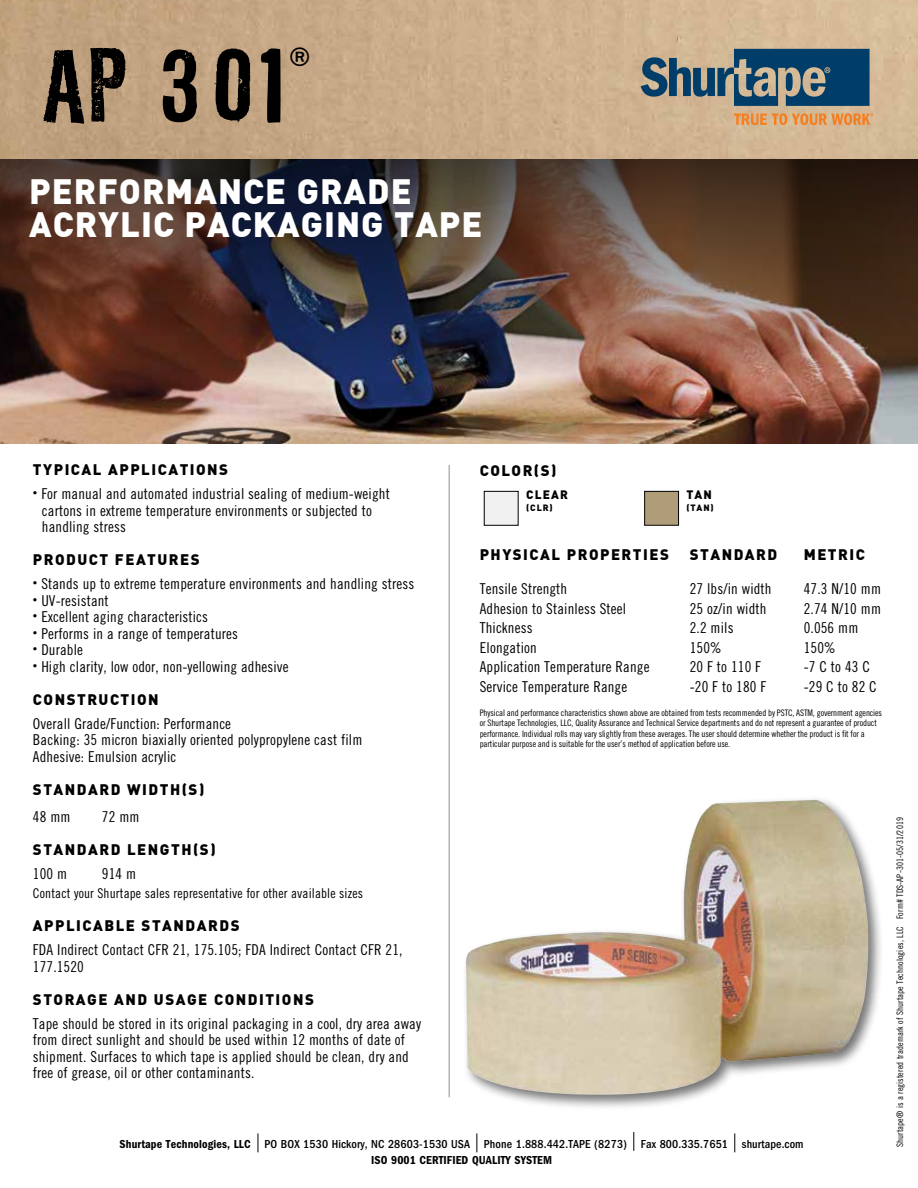
<style>
.page{position:relative;width:918px;height:1188px;background:#fff}
.page>*{position:absolute;margin:0;border:0;box-sizing:border-box;transform-origin:0 0}
.t1{font:93px "LL Rubber Grotesquecleaned";color:#000}
.t2{font:45.45px "Franklin Gothic";color:#000}
.t3{font:900 34.5px/33px "DIN";letter-spacing:.03em;color:#fff}
.t4{font:15px/16.5px "Trade Gothic Cond Eighteen";letter-spacing:.01em;color:#000}
.t5{font:900 15px "DIN";letter-spacing:.1em;color:#000}
.t6{font:13.5px "Trade Gothic Cond Eighteen";letter-spacing:.01em;color:#000}
.t7{font:500 condensed 12px/16.5px "Franklin Gothic";letter-spacing:.01em;color:#000;text-align:center}
.t8{font:900 12px "DIN";letter-spacing:.1em;color:#000}
.t9{font:9px/10.5px "Trade Gothic Cond Eighteen";letter-spacing:-.01em;color:#000}
.t10{font:9px "Trade Gothic Cond Eighteen";letter-spacing:.01em;color:#000}
.t11{font:900 9px "DIN";letter-spacing:.1em;color:#000}
.s1{font-weight:600}
</style>
<div class="page">
<img style="left:0;top:0;width:918px;height:160px">
<hr style="left:449px;top:465px;width:1px;height:632px;background:#8c8f90">
<img style="left:0;top:160px;width:918px;height:283px">
<div style="left:462px;top:796px;width:422px;height:315px;background:#000;opacity:.55"></div>
<img style="left:466px;top:800px;width:402px;height:295px">
<div style="left:484px;top:491px;width:34px;height:34px;background:#f1f1f2"></div>
<div style="left:645px;top:491px;width:34px;height:34px;background:#af9c78"></div>
<div style="left:644px;top:491px;width:35px;height:34px;border:1px solid #000"></div>
<svg style="left:641px;top:49px;width:229px;height:57px;background:#556e7a"></svg>
<svg style="left:734px;top:113px;width:139px;height:12px;background:#e39e5f"></svg>
<svg style="left:476px;top:1133px;width:1px;height:19px"></svg>
<svg style="left:258px;top:1133px;width:1px;height:19px"></svg>
<svg style="left:633px;top:1132px;width:1px;height:19px"></svg>
<svg style="left:734px;top:1133px;width:1px;height:19px"></svg>
<h1 class="t1" style="left:38px;top:31px;width:253px">AP 301</h1>
<h2 class="t2" style="left:288px;top:37px;width:36px">®</h2>
<h3 class="t3" style="left:29px;top:173px;width:455px">PERFORMANCE GRADE<br>ACRYLIC PACKAGING TAPE</h3>
<p class="t5" style="left:33px;top:460px;width:197px">TYPICAL APPLICATIONS</p>
<p class="t4" style="left:42px;top:485px;width:349px;text-indent:-9px"><sup>•</sup> For manual and automated industrial sealing of medium-weight cartons in extreme temperature environments or subjected to handling stress</p>
<p class="t5" style="left:33px;top:550px;width:168px">PRODUCT FEATURES</p>
<p class="t4" style="left:33px;top:575px;width:383px"><sup>•</sup> Stands up to extreme temperature environments and handling stress</p>
<p class="t4" style="left:33px;top:592px;width:77px"><sup>•</sup> UV-resistant</p>
<p class="t4" style="left:33px;top:608px;width:177px"><sup>•</sup> Excellent aging characteristics</p>
<p class="t4" style="left:33px;top:625px;width:207px"><sup>•</sup> Performs in a range of temperatures</p>
<p class="t4" style="left:33px;top:641px;width:52px"><sup>•</sup> Durable</p>
<p class="t4" style="left:33px;top:658px;width:257px"><sup>•</sup> High clarity, low odor, non-yellowing adhesive</p>
<p class="t5" style="left:33px;top:689px;width:127px">CONSTRUCTION</p>
<p class="t4" style="left:33px;top:715px;width:331px">Overall Grade/Function: Performance<br>Backing: 35 micron biaxially oriented polypropylene cast film<br>Adhesive: Emulsion acrylic</p>
<p class="t5" style="left:33px;top:779px;width:173px">STANDARD WIDTH(S)</p>
<p class="t4" style="left:33px;top:808px;width:39px">48 mm</p>
<p class="t4" style="left:102px;top:808px;width:39px">72 mm</p>
<p class="t5" style="left:33px;top:839px;width:184px">STANDARD LENGTH(S)</p>
<p class="t4" style="left:33px;top:865px;width:36px">100 m</p>
<p class="t4" style="left:102px;top:865px;width:36px">914 m</p>
<p class="t6" style="left:33px;top:885px;width:332px">Contact your Shurtape sales representative for other available sizes</p>
<p class="t5" style="left:33px;top:916px;width:208px">APPLICABLE STANDARDS</p>
<p class="t4" style="left:33px;top:941px;width:371px">FDA Indirect Contact CFR 21, 175.105; FDA Indirect Contact CFR 21,<br>177.1520</p>
<p class="t5" style="left:33px;top:989px;width:282px">STORAGE AND USAGE CONDITIONS</p>
<p class="t4" style="left:33px;top:1015px;width:390px">Tape should be stored in its original packaging in a cool, dry area away from direct sunlight and should be used within 12 months of date of shipment. Surfaces to which tape is applied should be clean, dry and free of grease, oil or other contaminants.</p>
<p class="t5" style="left:480px;top:460px;width:78px">COLOR(S)</p>
<p class="t8" style="left:526px;top:487px;width:43px">CLEAR</p>
<p class="t11" style="left:526px;top:502px;width:28px">(CLR)</p>
<p class="t8" style="left:686px;top:487px;width:27px">TAN</p>
<p class="t11" style="left:686px;top:502px;width:29px">(TAN)</p>
<p class="t5" style="left:480px;top:544px;width:191px">PHYSICAL PROPERTIES</p>
<p class="t5" style="left:690px;top:544px;width:89px">STANDARD</p>
<p class="t5" style="left:804px;top:544px;width:63px">METRIC</p>
<p class="t4" style="left:480px;top:581px;width:89px">Tensile Strength</p>
<p class="t4" style="left:690px;top:581px;width:83px">27 lbs/in width</p>
<p class="t4" style="left:804px;top:581px;width:79px">47.3 N/10 mm</p>
<p class="t4" style="left:480px;top:600px;width:148px">Adhesion to Stainless Steel</p>
<p class="t4" style="left:690px;top:600px;width:78px">25 oz/in width</p>
<p class="t4" style="left:804px;top:600px;width:79px">2.74 N/10 mm</p>
<p class="t4" style="left:480px;top:620px;width:54px">Thickness</p>
<p class="t4" style="left:690px;top:620px;width:45px">2.2 mils</p>
<p class="t4" style="left:804px;top:620px;width:56px">0.056 mm</p>
<p class="t4" style="left:480px;top:639px;width:59px">Elongation</p>
<p class="t4" style="left:690px;top:639px;width:34px">150%</p>
<p class="t4" style="left:804px;top:639px;width:34px">150%</p>
<p class="t4" style="left:480px;top:659px;width:171px">Application Temperature Range</p>
<p class="t4" style="left:690px;top:659px;width:73px">20 F to 110 F</p>
<p class="t4" style="left:804px;top:659px;width:68px">-7 C to 43 C</p>
<p class="t4" style="left:480px;top:678px;width:149px">Service Temperature Range</p>
<p class="t4" style="left:690px;top:678px;width:78px">-20 F to 180 F</p>
<p class="t4" style="left:804px;top:678px;width:75px">-29 C to 82 C</p>
<p class="t9" style="left:480px;top:707px;width:404px">Physical and performance characteristics shown above are obtained from tests recommended by PSTC, ASTM, government agencies or Shurtape Technologies, LLC, Quality Assurance and Technical Service departments and do not represent a guarantee of product performance. Individual rolls may vary slightly from these averages. The user should determine whether the product is fit for a particular purpose and is suitable for the user’s method of application before use.</p>
<p class="t7" style="left:120px;top:1135px;width:686px"><span class="s1">Shurtape Technologies, LLC</span> PO BOX 1530 Hickory, NC 28603-1530 USA Phone 1.888.442.TAPE (8273) Fax 800.335.7651 shurtape.com<br><span class="s1">ISO 9001 CERTIFIED QUALITY SYSTEM</span></p>
<p class="t10" style="left:895px;top:1147px;width:331px;rotate:-90deg">Shurtape® is a registered trademark of Shurtape Technologies, LLC Form# TDS-AP-301-05/31/2019</p>
</div>
